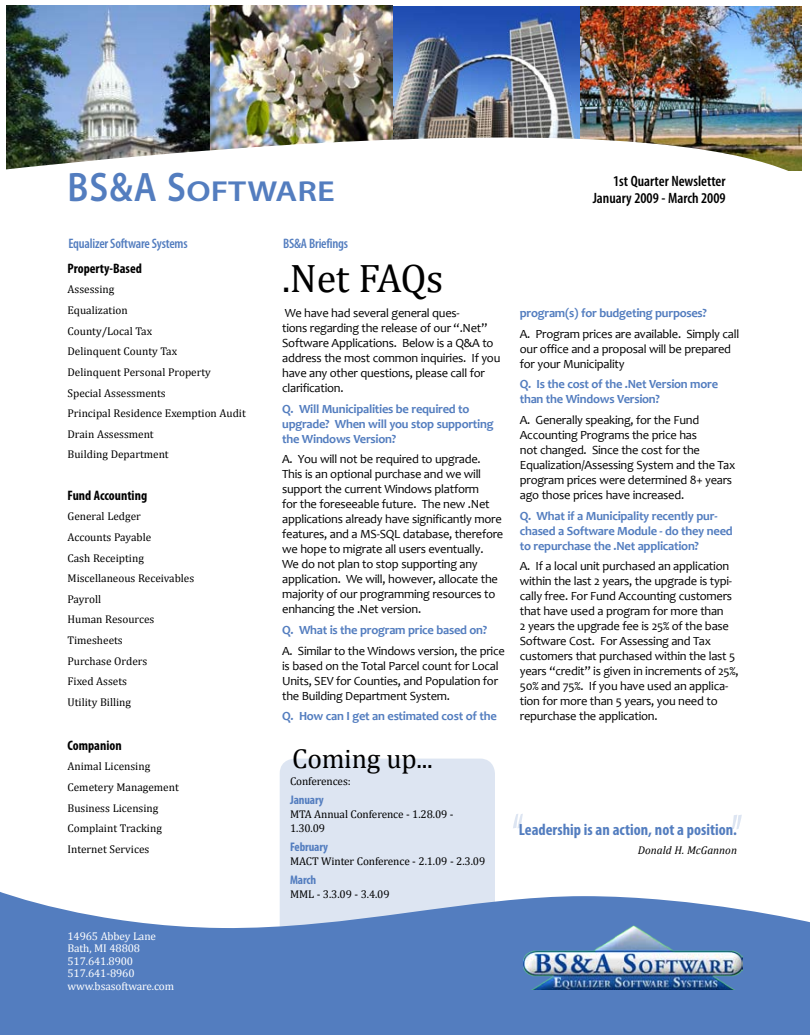
<style>
.page{position:relative;width:810px;height:1035px;background:#fff}
.page>*{position:absolute;margin:0;border:0;box-sizing:border-box;transform-origin:0 0}
.t1{font:40px "Cambria";letter-spacing:-.01em;color:#000}
.t2{font:600 29px "Myriad Pro";color:#537dbf;scale:1.19 1}
.t3{font:27.5px "Cambria";letter-spacing:-.01em;color:#000}
.t4{font:700 condensed 16.25px "Myriad Pro";color:#537dbf}
.t5{font:600 condensed 15px/17.5px "Myriad Pro";color:#000;text-align:right}
.t6{font:600 condensed 13.75px "Myriad Pro";letter-spacing:-.015em;color:#537dbf}
.t7{font:700 condensed 13.75px "Myriad Pro";color:#000}
.t8{font:12.5px/15px "Candara";letter-spacing:-.02em;color:#000}
.t9{font:700 12.5px/15px "Candara";letter-spacing:-.02em;color:#537dbf}
.t10{font:700 condensed 12.5px "Myriad Pro";letter-spacing:-.01em;color:#537dbf}
.t11{font:11.25px/20.6px "Cambria";color:#000}
.t12{font:11.25px/12.5px "Cambria";letter-spacing:-.01em;color:#fff}
.t13{font:italic 11.25px "Cambria";color:#000}
.s1{font-size:41.38px}
</style>
<div class="page">
<img style="left:6px;top:5px;width:204px;height:70px">
<img style="left:579px;top:6px;width:223px;height:69px">
<img style="left:392px;top:6px;width:187px;height:69px">
<img style="left:210px;top:5px;width:182px;height:70px">
<svg style="left:0;top:892px;width:810px;height:143px;background:#688dc6"></svg>
<img style="left:523px;top:926px;width:219px;height:64px">
<img style="left:6px;top:75px;width:796px;height:96px">
<svg style="left:67px;top:170px;width:92px;height:1px"></svg>
<svg style="left:165px;top:170px;width:171px;height:1px"></svg>
<svg style="left:732px;top:815px;width:10px;height:14px"></svg>
<svg style="left:513px;top:814px;width:10px;height:14px"></svg>
<svg style="left:280px;top:759px;width:215px;height:194px;background:#c2d0e8"></svg>
<h2 class="t2" style="left:68px;top:173px;width:226px"><span class="s1">BS&amp;A S</span>OFTWARE</h2>
<p class="t5" style="left:593px;top:172px;width:134px">1st Quarter Newsletter<br>January 2009 - March 2009</p>
<p class="t6" style="left:68px;top:235px;width:121px">Equalizer Software Systems</p>
<p class="t6" style="left:283px;top:235px;width:67px">BS&amp;A Briefings</p>
<h1 class="t1" style="left:282px;top:255px;width:163px">.Net FAQs</h1>
<p class="t7" style="left:68px;top:260px;width:76px">Property-Based</p>
<p class="t11" style="left:68px;top:279px;width:180px">Assessing<br>Equalization<br>County/Local Tax<br>Delinquent County Tax<br>Delinquent Personal Property<br>Special Assessments<br>Principal Residence Exemption Audit<br>Drain Assessment<br>Building Department</p>
<p class="t7" style="left:68px;top:487px;width:81px">Fund Accounting</p>
<p class="t11" style="left:68px;top:506px;width:128px">General Ledger<br>Accounts Payable<br>Cash Receipting<br>Miscellaneous Receivables<br>Payroll<br>Human Resources<br>Timesheets<br>Purchase Orders<br>Fixed Assets<br>Utility Billing</p>
<p class="t7" style="left:68px;top:737px;width:56px">Companion</p>
<p class="t11" style="left:68px;top:756px;width:113px">Animal Licensing<br>Cemetery Management<br>Business Licensing<br>Complaint Tracking<br>Internet Services</p>
<p class="t8" style="left:282px;top:305px;width:220px">We have had several general ques-<br>tions regarding the release of our “.Net” Software Applications. Below is a Q&amp;A to address the most common inquiries. If you have any other questions, please call for clarification.</p>
<p class="t9" style="left:282px;top:401px;width:213px">Q. Will Municipalities be required to upgrade? When will you stop supporting the Windows Version?</p>
<p class="t8" style="left:282px;top:452px;width:223px">A. You will not be required to upgrade.<br>This is an optional purchase and we will support the current Windows platform<br>for the foreseeable future. The new .Net applications already have significantly more features, and a MS-SQL database, therefore we hope to migrate all users eventually.<br>We do not plan to stop supporting any application. We will, however, allocate the majority of our programming resources to enhancing the .Net version.</p>
<p class="t9" style="left:282px;top:622px;width:207px">Q. What is the program price based on?</p>
<p class="t8" style="left:282px;top:643px;width:224px">A. Similar to the Windows version, the price is based on the Total Parcel count for Local Units, SEV for Counties, and Population for the Building Department System.</p>
<p class="t9" style="left:282px;top:709px;width:216px">Q. How can I get an estimated cost of the</p>
<h3 class="t3" style="left:292px;top:742px;width:142px">Coming up...</h3>
<p class="t11" style="left:290px;top:771px;width:62px">Conferences:</p>
<p class="t10" style="left:290px;top:792px;width:35px">January</p>
<p class="t11" style="left:290px;top:807px;width:165px;line-height:13.8px">MTA Annual Conference - 1.28.09 -<br>1.30.09</p>
<p class="t10" style="left:290px;top:839px;width:39px">February</p>
<p class="t11" style="left:290px;top:851px;width:197px">MACT Winter Conference - 2.1.09 - 2.3.09</p>
<p class="t10" style="left:290px;top:872px;width:28px">March</p>
<p class="t11" style="left:290px;top:884px;width:101px">MML - 3.3.09 - 3.4.09</p>
<p class="t12" style="left:68px;top:929px;width:108px">14965 Abbey Lane<br>Bath, MI 48808<br>517.641.8900<br>517.641-8960 www.bsasoftware.com</p>
<p class="t9" style="left:520px;top:305px;width:189px">program(s) for budgeting purposes?</p>
<p class="t8" style="left:520px;top:326px;width:221px">A. Program prices are available. Simply call our office and a proposal will be prepared for your Municipality</p>
<p class="t9" style="left:520px;top:377px;width:200px">Q. Is the cost of the .Net Version more than the Windows Version?</p>
<p class="t8" style="left:520px;top:412px;width:217px">A. Generally speaking, for the Fund Accounting Programs the price has<br>not changed. Since the cost for the Equalization/Assessing System and the Tax program prices were determined 8+ years ago those prices have increased.</p>
<p class="t9" style="left:520px;top:508px;width:214px">Q. What if a Municipality recently pur&shy;chased a Software Module - do they need to repurchase the .Net application?</p>
<p class="t8" style="left:520px;top:559px;width:220px">A. If a local unit purchased an application within the last 2 years, the upgrade is typi&shy;cally free. For Fund Accounting customers that have used a program for more than<br>2 years the upgrade fee is 25% of the base Software Cost. For Assessing and Tax customers that purchased within the last 5 years “credit” is given in increments of 25%, 50% and 75%. If you have used an applica&shy;tion for more than 5 years, you need to repurchase the application.</p>
<h3 class="t4" style="left:519px;top:819px;width:220px">Leadership is an action, not a position.</h3>
<p class="t13" style="left:638px;top:843px;width:101px">Donald H. McGannon</p>
</div>
